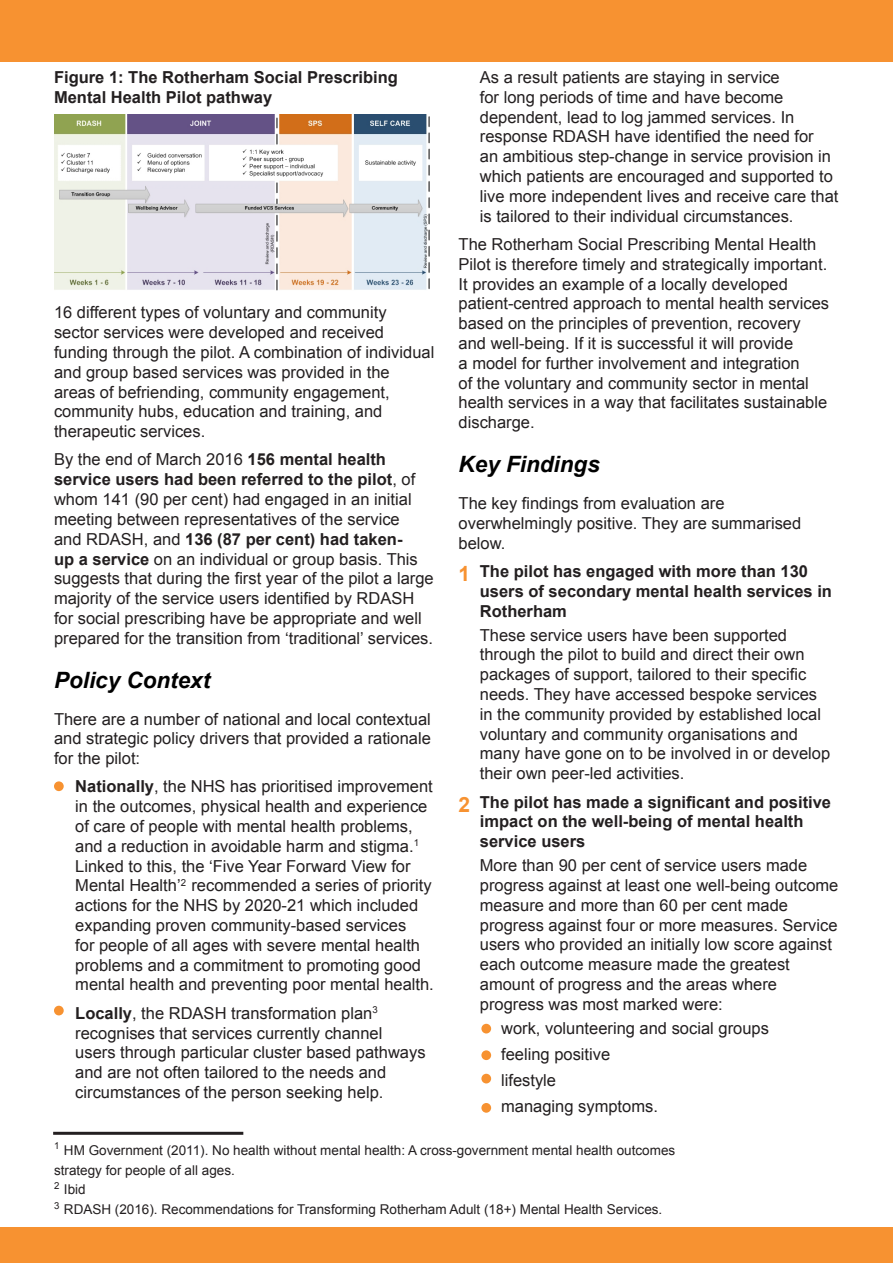
<style>
.page{position:relative;width:893px;height:1263px;background:#fff}
.page>*{position:absolute;margin:0;border:0;box-sizing:border-box;transform-origin:0 0}
.t1{font:italic 700 22.5px "Arial";color:#000}
.t2{font:700 21px "Arial";color:#f79231}
.t3{font:16.5px/19.8px "Arial";color:#231f20}
.t4{font:700 16.5px/19.8px "Arial";color:#231f20}
.t5{font:13.5px/19.8px "Arial";color:#231f20}
.s1{font-weight:700}
</style>
<div class="page">
<div style="left:0;top:0;width:893px;height:61px;background:#f79231"></div>
<hr style="left:53px;top:1132px;width:190px;height:3px;background:#231f20">
<img style="left:54px;top:115px;width:376px;height:175px">
<div style="left:54px;top:1006px;width:10px;height:9px;background:#f79231;border-radius:50%"></div>
<div style="left:54px;top:781px;width:10px;height:10px;background:#f79231;border-radius:50%"></div>
<div style="left:481px;top:1050px;width:10px;height:10px;background:#f79231;border-radius:50%"></div>
<div style="left:481px;top:1024px;width:10px;height:9px;background:#f79231;border-radius:50%"></div>
<div style="left:481px;top:1074px;width:10px;height:9px;background:#f79231;border-radius:50%"></div>
<div style="left:481px;top:1103px;width:10px;height:10px;background:#f79231;border-radius:50%"></div>
<div style="left:0;top:1227px;width:893px;height:36px;background:#f79231"></div>
<p class="t4" style="left:54px;top:68px;width:345px">Figure 1: The Rotherham Social Prescribing<br>Mental Health Pilot pathway</p>
<p class="t3" style="left:54px;top:303px;width:382px">16 different types of voluntary and community sector services were developed and received funding through the pilot. A combination of individual and group based services was provided in the areas of befriending, community engagement, community hubs, education and training, and therapeutic services.</p>
<p class="t3" style="left:54px;top:450px;width:381px">By the end of March 2016 <span class="s1">156 mental health service users had been referred to the pilot</span>, of whom 141 (90 per cent) had engaged in an initial meeting between representatives of the service<br>and RDASH, and <span class="s1">136 (87 per cent) had taken-<br>up a service</span> on an individual or group basis. This suggests that during the first year of the pilot a large majority of the service users identified by RDASH for social prescribing have be appropriate and well prepared for the transition from ‘traditional’ services.</p>
<h1 class="t1" style="left:54px;top:665px;width:158px">Policy Context</h1>
<p class="t3" style="left:54px;top:709px;width:378px;text-align:justify">There are a number of national and local contextual and strategic policy drivers that provided a rationale for the pilot:</p>
<p class="t3" style="left:75px;top:777px;width:360px"><span class="s1">Nationally</span>, the NHS has prioritised improvement in the outcomes, physical health and experience of care of people with mental health problems, and a reduction in avoidable harm and stigma.<sup>1<br></sup>Linked to this, the ‘Five Year Forward View for Mental Health’<sup>2</sup> recommended a series of priority actions for the NHS by 2020-21 which included expanding proven community-based services<br>for people of all ages with severe mental health problems and a commitment to promoting good mental health and preventing poor mental health.</p>
<p class="t3" style="left:75px;top:1003px;width:352px"><span class="s1">Locally</span>, the RDASH transformation plan<sup>3 </sup>recognises that services currently channel users through particular cluster based pathways and are not often tailored to the needs and circumstances of the person seeking help.</p>
<p class="t3" style="left:480px;top:68px;width:360px">As a result patients are staying in service<br>for long periods of time and have become dependent, lead to log jammed services. In response RDASH have identified the need for<br>an ambitious step-change in service provision in which patients are encouraged and supported to live more independent lives and receive care that is tailored to their individual circumstances.</p>
<p class="t3" style="left:459px;top:234px;width:372px">The Rotherham Social Prescribing Mental Health Pilot is therefore timely and strategically important.<br>It provides an example of a locally developed patient-centred approach to mental health services based on the principles of prevention, recovery and well-being. If it is successful it will provide<br>a model for further involvement and integration<br>of the voluntary and community sector in mental health services in a way that facilitates sustainable discharge.</p>
<h1 class="t1" style="left:459px;top:449px;width:143px">Key Findings</h1>
<p class="t3" style="left:459px;top:493px;width:344px">The key findings from evaluation are overwhelmingly positive. They are summarised below.</p>
<p class="t4" style="left:480px;top:562px;width:354px">The pilot has engaged with more than 130 users of secondary mental health services in<br>Rotherham</p>
<p class="t3" style="left:480px;top:625px;width:352px">These service users have been supported through the pilot to build and direct their own packages of support, tailored to their specific needs. They have accessed bespoke services in the community provided by established local voluntary and community organisations and many have gone on to be involved in or develop their own peer-led activities.</p>
<p class="t4" style="left:480px;top:792px;width:353px">The pilot has made a significant and positive impact on the well-being of mental health service users</p>
<p class="t3" style="left:480px;top:856px;width:360px">More than 90 per cent of service users made progress against at least one well-being outcome measure and more than 60 per cent made progress against four or more measures. Service users who provided an initially low score against each outcome measure made the greatest amount of progress and the areas where progress was most marked were:</p>
<p class="t3" style="left:501px;top:1015px;width:269px;line-height:26.2px">work, volunteering and social groups feeling positive<br>lifestyle<br>managing symptoms.</p>
<p class="t2" style="left:459px;top:559px;width:13px">1</p>
<p class="t2" style="left:459px;top:790px;width:13px">2</p>
<p class="t5" style="left:54px;top:1140px;width:623px"><sup>1</sup> HM Government (2011). No health without mental health: A cross-government mental health outcomes strategy for people of all ages.<br><sup>2</sup> Ibid<br><sup>3</sup> RDASH (2016). Recommendations for Transforming Rotherham Adult (18+) Mental Health Services.</p>
</div>
